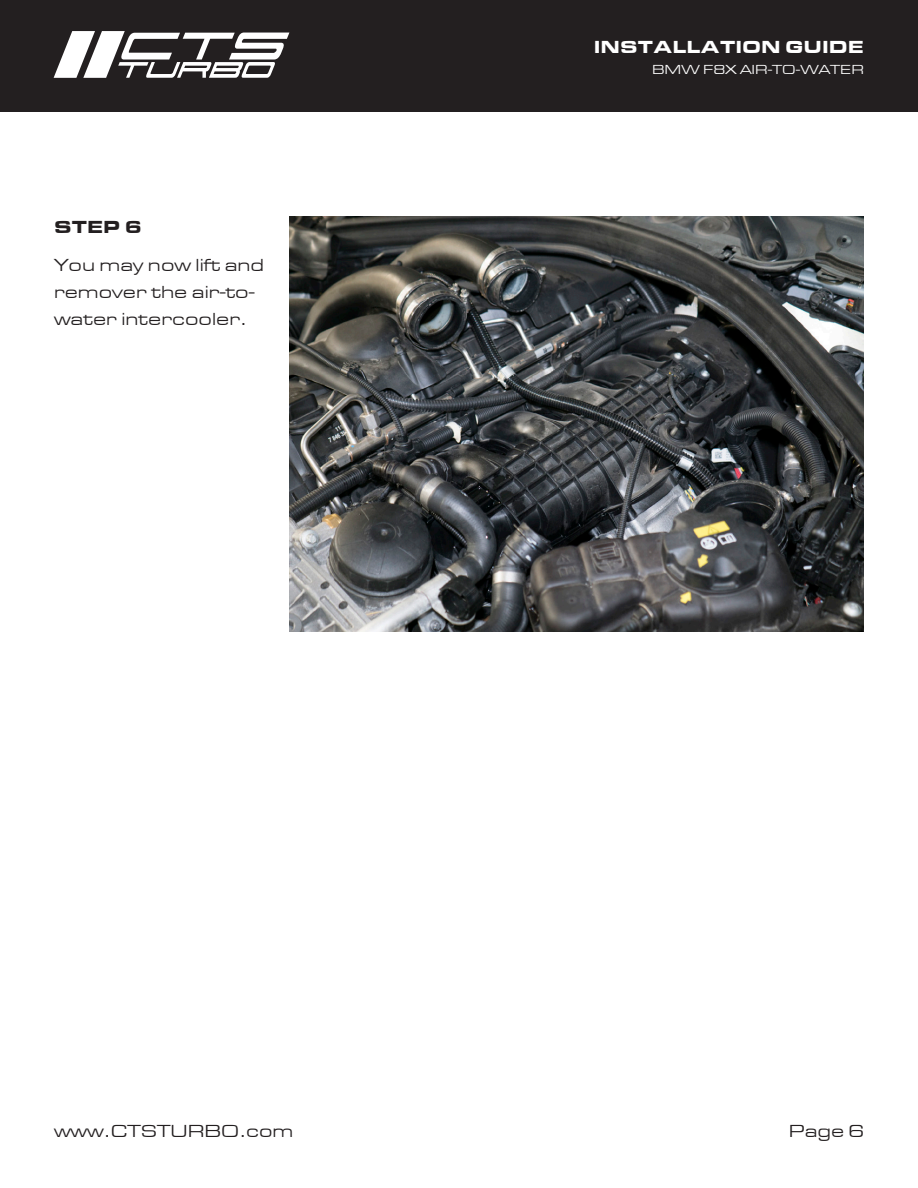
<style>
.page{position:relative;width:918px;height:1188px;background:#fff}
.page>*{position:absolute;margin:0;border:0;box-sizing:border-box;transform-origin:0 0}
.t1{font:18px/27px "Eurostile Extended";color:#231f20}
.t2{font:900 18px "Eurostile Extended";color:#fff}
.t3{font:900 18px "Eurostile Extended";color:#231f20}
.t4{font:13.5px "Eurostile Extended";color:#fff}
</style>
<div class="page">
<div style="left:0;top:0;width:918px;height:112px;background:#231f20"></div>
<svg style="left:54px;top:31px;width:235px;height:47px"></svg>
<img style="left:289px;top:217px;width:575px;height:415px">
<p class="t2" style="left:594px;top:37px;width:272px">INSTALLATION GUIDE</p>
<p class="t3" style="left:54px;top:217px;width:89px">STEP 6</p>
<p class="t1" style="left:54px;top:252px;width:212px">You may now lift and remover the air-to&shy;water intercooler.</p>
<p class="t4" style="left:652px;top:62px;width:213px">BMW F8X AIR-TO-WATER</p>
<p class="t1" style="left:54px;top:1117px;width:241px">www.CTSTURBO.com</p>
<p class="t1" style="left:789px;top:1117px;width:77px">Page 6</p>
</div>
